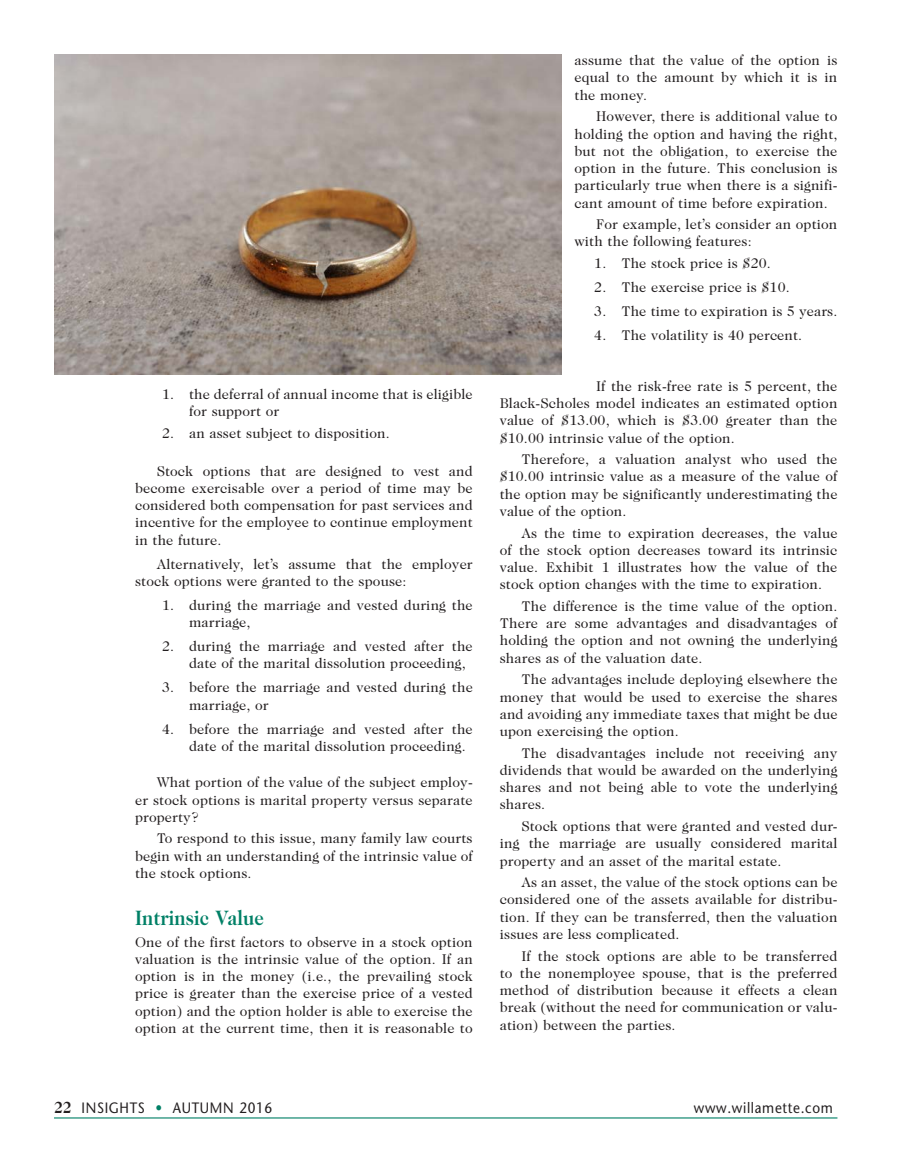
<style>
.page{position:relative;width:905px;height:1175px;background:#fff}
.page>*{position:absolute;margin:0;border:0;box-sizing:border-box;transform-origin:0 0}
.Sub_Heads_Caslon{font:700 21px "Caslon Two Twenty Four";letter-spacing:.01em;color:#008066;scale:.9 1}
.t1{font:15px "Stone Sans";letter-spacing:.05em;color:#231f20;scale:.9 1}
.body{font:14.25px/17.2px "Caslon Two Twenty Four";letter-spacing:.01em;color:#231f20;text-align:justify}
.body_w_bullets{font:14.25px/17.2px "Caslon Two Twenty Four";letter-spacing:.01em;color:#231f20}
.body__Intro_Paragr{font:14.25px/17.2px "Caslon Two Twenty Four";letter-spacing:.01em;color:#231f20;text-align:justify}
.s1{font-family:"Caslon Two Twenty Four";font-weight:700;font-size:16.5px}
.s2{color:#008066}
</style>
<div class="page">
<hr style="left:54px;top:1117px;width:783px;height:1px;background:#008066">
<img style="left:54px;top:54px;width:507px;height:320px">
<p class="body_w_bullets" style="left:189px;top:385px;width:285px;text-indent:-27px">1. the deferral of annual income that is eligible for support or</p>
<p class="body_w_bullets" style="left:162px;top:424px;width:229px">2. an asset subject to disposition.</p>
<p class="body" style="left:135px;top:462px;width:339px;text-indent:22px">Stock options that are designed to vest and become exercisable over a period of time may be considered both compensation for past services and incentive for the employee to continue employment in the future.</p>
<p class="body" style="left:135px;top:555px;width:339px;text-indent:22px">Alternatively, let’s assume that the employer stock options were granted to the spouse:</p>
<p class="body_w_bullets" style="left:189px;top:596px;width:285px;text-indent:-27px">1. during the marriage and vested during the marriage,</p>
<p class="body_w_bullets" style="left:189px;top:637px;width:285px;text-indent:-27px">2. during the marriage and vested after the date of the marital dissolution proceeding,</p>
<p class="body_w_bullets" style="left:189px;top:679px;width:285px;text-indent:-27px">3. before the marriage and vested during the marriage, or</p>
<p class="body_w_bullets" style="left:189px;top:720px;width:285px;text-indent:-27px">4. before the marriage and vested after the date of the marital dissolution proceeding.</p>
<p class="body" style="left:135px;top:773px;width:339px;text-indent:22px">What portion of the value of the subject employ&shy;er stock options is marital property versus separate property?</p>
<p class="body" style="left:135px;top:830px;width:339px;text-indent:22px">To respond to this issue, many family law courts begin with an understanding of the intrinsic value of the stock options.</p>
<p class="Sub_Heads_Caslon" style="left:135px;top:905px;width:145px">Intrinsic Value</p>
<p class="body__Intro_Paragr" style="left:135px;top:933px;width:339px">One of the first factors to observe in a stock option valuation is the intrinsic value of the option. If an option is in the money (i.e., the prevailing stock price is greater than the exercise price of a vested option) and the option holder is able to exercise the option at the current time, then it is reasonable to</p>
<p class="body__Intro_Paragr" style="left:574px;top:52px;width:264px">assume that the value of the option is equal to the amount by which it is in the money.</p>
<p class="body" style="left:574px;top:108px;width:264px;text-indent:22px">However, there is additional value to holding the option and having the right, but not the obligation, to exercise the option in the future. This conclusion is particularly true when there is a signifi&shy;cant amount of time before expiration.</p>
<p class="body" style="left:574px;top:216px;width:264px;text-indent:22px">For example, let’s consider an option with the following features:</p>
<p class="body_w_bullets" style="left:594px;top:254px;width:178px">1. The stock price is $20.</p>
<p class="body_w_bullets" style="left:594px;top:278px;width:197px">2. The exercise price is $10.</p>
<p class="body_w_bullets" style="left:594px;top:302px;width:245px">3. The time to expiration is 5 years.</p>
<p class="body_w_bullets" style="left:594px;top:326px;width:209px">4. The volatility is 40 percent.</p>
<p class="body" style="left:500px;top:377px;width:339px;text-indent:96px">If the risk-free rate is 5 percent, the Black-Scholes model indicates an estimated option value of $13.00, which is $3.00 greater than the $10.00 intrinsic value of the option.</p>
<p class="body" style="left:500px;top:450px;width:339px;text-indent:22px">Therefore, a valuation analyst who used the $10.00 intrinsic value as a measure of the value of the option may be significantly underestimating the value of the option.</p>
<p class="body" style="left:500px;top:524px;width:339px;text-indent:22px">As the time to expiration decreases, the value of the stock option decreases toward its intrinsic value. Exhibit 1 illustrates how the value of the stock option changes with the time to expiration.</p>
<p class="body" style="left:500px;top:597px;width:339px;text-indent:22px">The difference is the time value of the option.<br>There are some advantages and disadvantages of holding the option and not owning the underlying shares as of the valuation date.</p>
<p class="body" style="left:500px;top:670px;width:339px;text-indent:22px">The advantages include deploying elsewhere the money that would be used to exercise the shares and avoiding any immediate taxes that might be due upon exercising the option.</p>
<p class="body" style="left:500px;top:744px;width:339px;text-indent:22px">The disadvantages include not receiving any dividends that would be awarded on the underlying shares and not being able to vote the underlying shares.</p>
<p class="body" style="left:500px;top:817px;width:339px;text-indent:22px">Stock options that were granted and vested dur&shy;ing the marriage are usually considered marital property and an asset of the marital estate.</p>
<p class="body" style="left:500px;top:873px;width:339px;text-indent:22px">As an asset, the value of the stock options can be considered one of the assets available for distribu&shy;tion. If they can be transferred, then the valuation issues are less complicated.</p>
<p class="body" style="left:500px;top:947px;width:339px;text-indent:22px">If the stock options are able to be transferred to the nonemployee spouse, that is the preferred method of distribution because it effects a clean break (without the need for communication or valu&shy;ation) between the parties.</p>
<p class="t1" style="left:54px;top:1098px;width:244px"><span class="s1">22</span> INSIGHTS <span class="s2">•</span> AUTUMN 2016</p>
<p class="t1" style="left:693px;top:1098px;width:156px">www.willamette. com</p>
</div>
